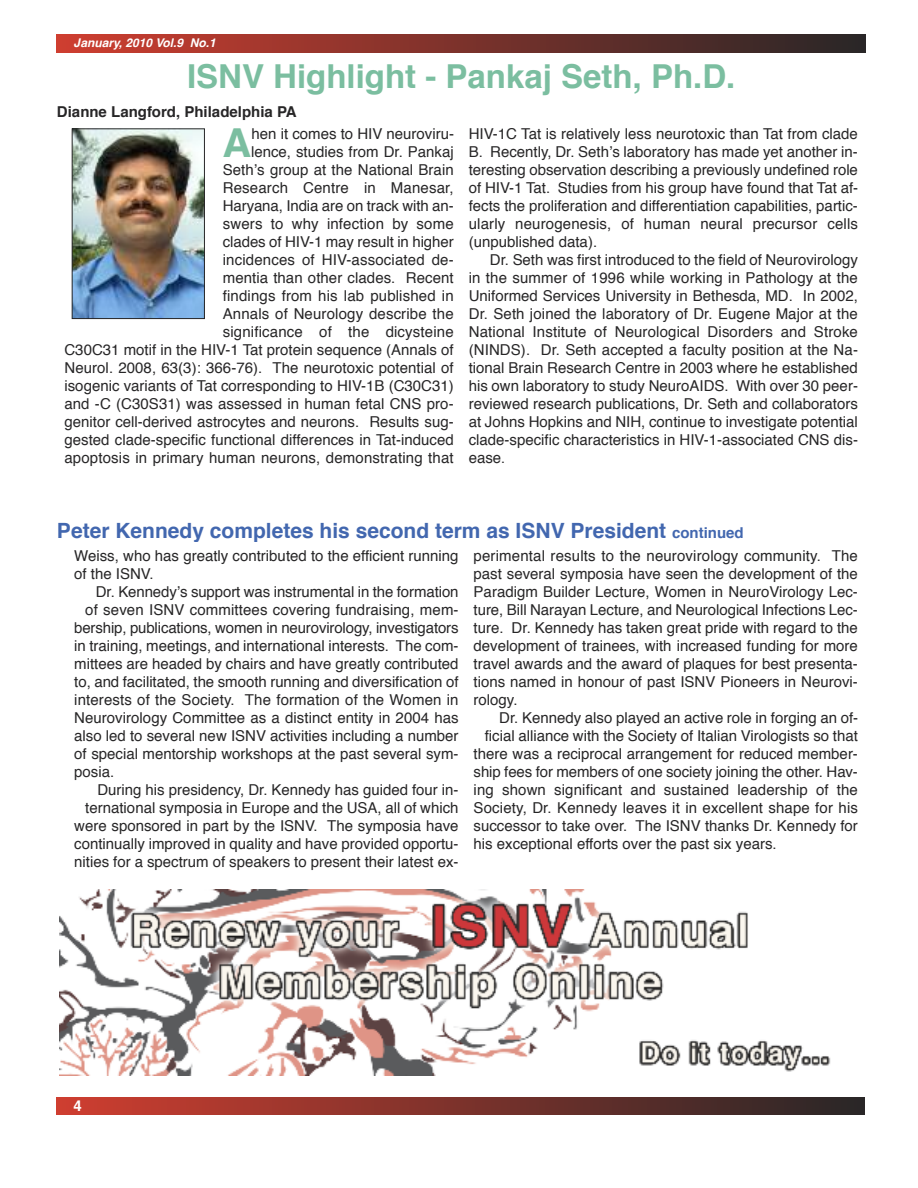
<style>
.page{position:relative;width:918px;height:1188px;background:#fff}
.page>*{position:absolute;margin:0;border:0;box-sizing:border-box;transform-origin:0 0}
.t1{font:700 39.9px "Helvetica";color:#7bbea0}
.t2{font:700 33px "Helvetica";color:#7bbea0}
.t3{font:700 21px "Helvetica";color:#4267af}
.t4{font:15px/18px "Helvetica";color:#272627;text-align:justify}
.t5{font:700 15px "Helvetica";color:#272627}
.t6{font:700 15px "Helvetica";color:#fff}
.t7{font:italic 700 12px "Helvetica";color:#fff}
.s1{font-size:14.25px}
.s2{font-size:15px}
</style>
<div class="page">
<img style="left:74px;top:130px;width:129px;height:187px">
<div style="left:72px;top:128px;width:133px;height:191px;border:1px solid #272627"></div>
<img style="left:59px;top:890px;width:772px;height:186px">
<div style="left:57px;top:1098px;width:807px;height:17px;background:linear-gradient(to right,#cf3e30,#292627)"></div>
<div style="left:57px;top:35px;width:809px;height:17px;background:linear-gradient(to right,#cf3e30,#292627)"></div>
<p class="t7" style="left:74px;top:38px;width:144px">January, 2010 Vol.9 No.1</p>
<h2 class="t2" style="left:187px;top:63px;width:550px">ISNV Highlight - Pankaj Seth, Ph.D.</h2>
<p class="t5" style="left:57px;top:105px;width:241px">Dianne Langford, Philadelphia PA</p>
<p class="t4" style="left:64px;top:126px;width:391px;text-align:right">hen it comes to HIV neuroviru-<br>lence, studies from Dr. Pankaj<br>Seth’s group at the National Brain<br>Research Centre in Manesar,<br>Haryana, India are on track with an-<br>swers to why infection by some<br>clades of HIV-1 may result in higher<br>incidences of HIV-associated de-<br>mentia than other clades. Recent<br>findings from his lab published in<br>Annals of Neurology describe the<br>significance of the dicysteine<br>C30C31 motif in the HIV-1 Tat protein sequence (Annals of Neurol. 2008, 63(3): 366-76). The neurotoxic potential of isogenic variants of Tat corresponding to HIV-1B (C30C31) and -C (C30S31) was assessed in human fetal CNS pro&shy;genitor cell-derived astrocytes and neurons. Results sug&shy;gested clade-specific functional differences in Tat-induced apoptosis in primary human neurons, demonstrating that</p>
<p class="t4" style="left:469px;top:126px;width:391px">HIV-1C Tat is relatively less neurotoxic than Tat from clade B. Recently, Dr. Seth’s laboratory has made yet another in&shy;teresting observation describing a previously undefined role of HIV-1 Tat. Studies from his group have found that Tat af&shy;fects the proliferation and differentiation capabilities, partic&shy;ularly neurogenesis, of human neural precursor cells (unpublished data).</p>
<h1 class="t1" style="left:222px;top:126px;width:30px">A</h1>
<p class="t4" style="left:469px;top:252px;width:391px;text-indent:21px">Dr. Seth was first introduced to the field of Neurovirology in the summer of 1996 while working in Pathology at the Uniformed Services University in Bethesda, MD. In 2002, Dr. Seth joined the laboratory of Dr. Eugene Major at the National Institute of Neurological Disorders and Stroke (NINDS). Dr. Seth accepted a faculty position at the Na&shy;tional Brain Research Centre in 2003 where he established his own laboratory to study NeuroAIDS. With over 30 peer&shy;reviewed research publications, Dr. Seth and collaborators at Johns Hopkins and NIH, continue to investigate potential clade-specific characteristics in HIV-1-associated CNS dis&shy;ease<span class="s1">.</span></p>
<h3 class="t3" style="left:57px;top:522px;width:688px">Peter Kennedy completes his second term as ISNV President <span class="s2">continued</span></h3>
<p class="t4" style="left:74px;top:548px;width:386px">Weiss, who has greatly contributed to the efficient running of the ISNV.</p>
<p class="t4" style="left:96px;top:584px;width:364px">Dr. Kennedy’s support was instrumental in the formation</p>
<p class="t4" style="left:85px;top:602px;width:375px">of seven ISNV committees covering fundraising, mem-</p>
<p class="t4" style="left:74px;top:620px;width:386px">bership, publications, women in neurovirology, investigators</p>
<p class="t4" style="left:74px;top:638px;width:386px">in training, meetings, and international interests. The com-</p>
<p class="t4" style="left:74px;top:656px;width:386px">mittees are headed by chairs and have greatly contributed</p>
<p class="t4" style="left:74px;top:674px;width:386px">to, and facilitated, the smooth running and diversification of</p>
<p class="t4" style="left:74px;top:692px;width:386px">interests of the Society. The formation of the Women in</p>
<p class="t4" style="left:74px;top:710px;width:386px">Neurovirology Committee as a distinct entity in 2004 has</p>
<p class="t4" style="left:74px;top:728px;width:386px">also led to several new ISNV activities including a number</p>
<p class="t4" style="left:74px;top:746px;width:386px">of special mentorship workshops at the past several sym-</p>
<p class="t4" style="left:74px;top:764px;width:42px">posia.</p>
<p class="t4" style="left:97px;top:782px;width:363px">During his presidency, Dr. Kennedy has guided four in-</p>
<p class="t4" style="left:85px;top:800px;width:375px">ternational symposia in Europe and the USA, all of which</p>
<p class="t4" style="left:74px;top:818px;width:386px">were sponsored in part by the ISNV. The symposia have</p>
<p class="t4" style="left:74px;top:836px;width:386px">continually improved in quality and have provided opportu-</p>
<p class="t4" style="left:74px;top:854px;width:386px">nities for a spectrum of speakers to present their latest ex-</p>
<p class="t4" style="left:474px;top:548px;width:386px">perimental results to the neurovirology community. The past several symposia have seen the development of the Paradigm Builder Lecture, Women in NeuroVirology Lec&shy;ture, Bill Narayan Lecture, and Neurological Infections Lec&shy;ture. Dr. Kennedy has taken great pride with regard to the development of trainees, with increased funding for more travel awards and the award of plaques for best presenta&shy;tions named in honour of past ISNV Pioneers in Neurovi&shy;rology.</p>
<p class="t4" style="left:499px;top:710px;width:361px">Dr. Kennedy also played an active role in forging an of-</p>
<p class="t4" style="left:485px;top:728px;width:375px">ficial alliance with the Society of Italian Virologists so that</p>
<p class="t4" style="left:474px;top:746px;width:386px">there was a reciprocal arrangement for reduced member-</p>
<p class="t4" style="left:474px;top:764px;width:386px">ship fees for members of one society joining the other. Hav-</p>
<p class="t4" style="left:474px;top:782px;width:386px">ing shown significant and sustained leadership of the</p>
<p class="t4" style="left:474px;top:800px;width:386px">Society, Dr. Kennedy leaves it in excellent shape for his</p>
<p class="t4" style="left:474px;top:818px;width:386px">successor to take over. The ISNV thanks Dr. Kennedy for</p>
<p class="t4" style="left:474px;top:836px;width:305px">his exceptional efforts over the past six years.</p>
<p class="t6" style="left:74px;top:1099px;width:10px">4</p>
</div>
